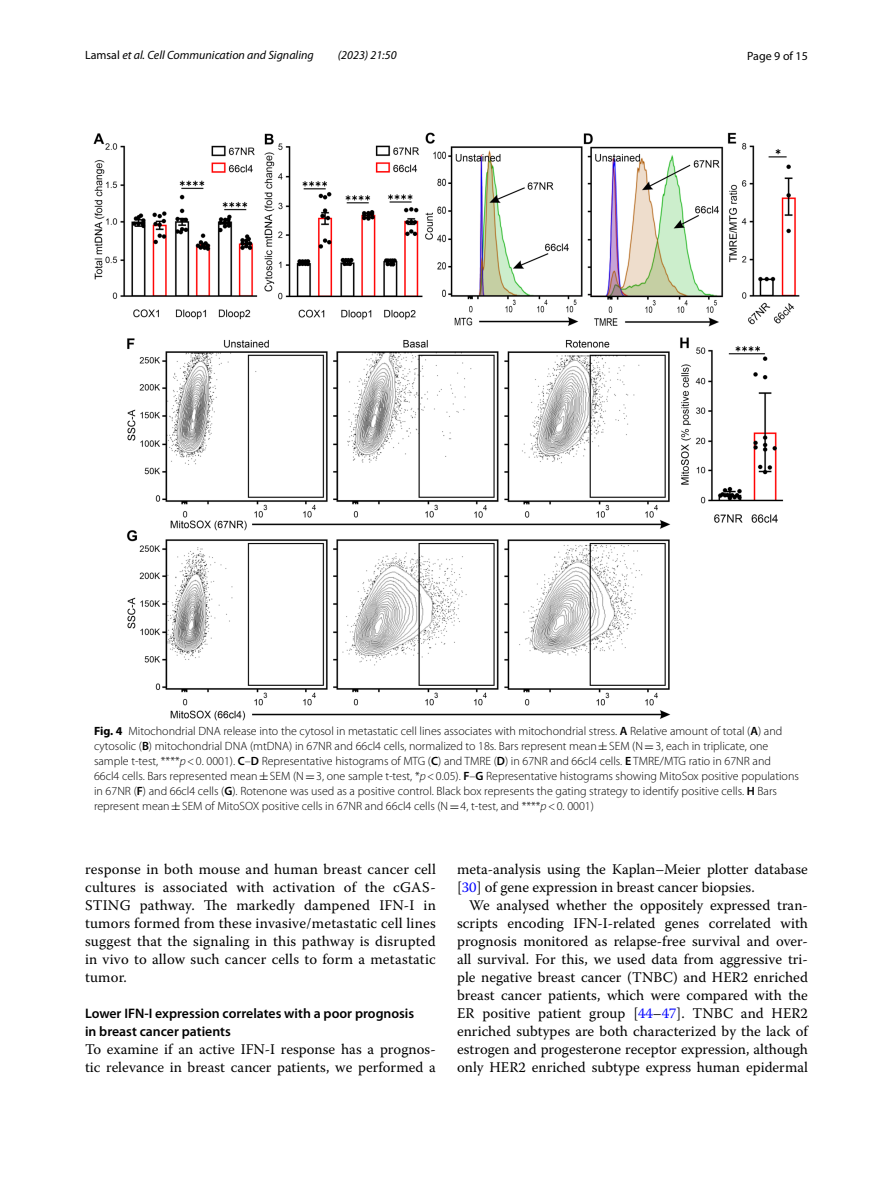
<style>
.page{position:relative;width:893px;height:1187px;background:#fff}
.page>*{position:absolute;margin:0;border:0;box-sizing:border-box;transform-origin:0 0}
.t1{font:14.7px/18px "Warnock Pro";color:#000;text-align:justify}
.t2{font:600 13.8px/18px "Myriad Pro";color:#000}
.t3{font:300 12px/15px "Myriad Pro";color:#000}
.t4{font:italic 12px "Myriad Pro";color:#000}
.t5{font:12px "Myriad Pro";color:#000}
.s1{font-style:normal}
.s2{font-weight:700}
.s3{font-weight:600}
.s4{font-family:"MTSY";font-weight:400}
.s5{font-style:italic}
.s6{color:#00f}
</style>
<div class="page">
<img style="left:94px;top:133px;width:705px;height:587px">
<p class="t4" style="left:85px;top:48px;width:230px"><span class="s1">Lamsal</span> et al. Cell Communication and Signaling</p>
<p class="t4" style="left:338px;top:48px;width:60px">(2023) 21:50</p>
<p class="t5" style="left:747px;top:48px;width:62px">Page 9 of 15</p>
<p class="t3" style="left:94px;top:724px;width:706px"><span class="s2">Fig. 4</span> Mitochondrial DNA release into the cytosol in metastatic cell lines associates with mitochondrial stress. <span class="s3">A</span> Relative amount of total (<span class="s3">A</span>) and cytosolic (<span class="s3">B</span>) mitochondrial DNA (mtDNA) in 67NR and 66cl4 cells, normalized to 18s. Bars represent mean<span class="s4">±</span>SEM (N<span class="s4">=</span>3, each in triplicate, one sample t-test, ****<span class="s5">p</span>&lt;0. 0001). <span class="s3">C</span>–<span class="s3">D</span> Representative histograms of MTG (<span class="s3">C</span>) and TMRE (<span class="s3">D</span>) in 67NR and 66cl4 cells. <span class="s3">E</span> TMRE/MTG ratio in 67NR and 66cl4 cells. Bars represented mean<span class="s4">±</span>SEM (N<span class="s4">=</span>3, one sample t-test, *<span class="s5">p</span>&lt;0.05). <span class="s3">F</span>–<span class="s3">G</span> Representative histograms showing MitoSox positive populations in 67NR (<span class="s3">F</span>) and 66cl4 cells (<span class="s3">G</span>). Rotenone was used as a positive control. Black box represents the gating strategy to identify positive cells. <span class="s3">H</span> Bars represent mean<span class="s4">±</span>SEM of MitoSOX positive cells in 67NR and 66cl4 cells (N<span class="s4">=</span>4, t-test, and ****<span class="s5">p</span>&lt;0. 0001)</p>
<p class="t1" style="left:85px;top:860px;width:352px">response in both mouse and human breast cancer cell cultures is associated with activation of the cGAS-STING pathway. The markedly dampened IFN-I in tumors formed from these invasive/metastatic cell lines suggest that the signaling in this pathway is disrupted in vivo to allow such cancer cells to form a metastatic tumor.</p>
<p class="t2" style="left:85px;top:1004px;width:331px">Lower IFN‑I expression correlates with a poor prognosis in breast cancer patients</p>
<p class="t1" style="left:85px;top:1040px;width:352px">To examine if an active IFN-I response has a prognos&shy;tic relevance in breast cancer patients, we performed a</p>
<p class="t1" style="left:457px;top:860px;width:352px">meta-analysis using the Kaplan–Meier plotter database [<span class="s6">30</span>] of gene expression in breast cancer biopsies.</p>
<p class="t1" style="left:457px;top:896px;width:352px;text-indent:12px">We analysed whether the oppositely expressed tran&shy;scripts encoding IFN-I-related genes correlated with prognosis monitored as relapse-free survival and over&shy;all survival. For this, we used data from aggressive tri&shy;ple negative breast cancer (TNBC) and HER2 enriched breast cancer patients, which were compared with the ER positive patient group [<span class="s6">44</span>–<span class="s6">47</span>]. TNBC and HER2 enriched subtypes are both characterized by the lack of estrogen and progesterone receptor expression, although only HER2 enriched subtype express human epidermal</p>
</div>
